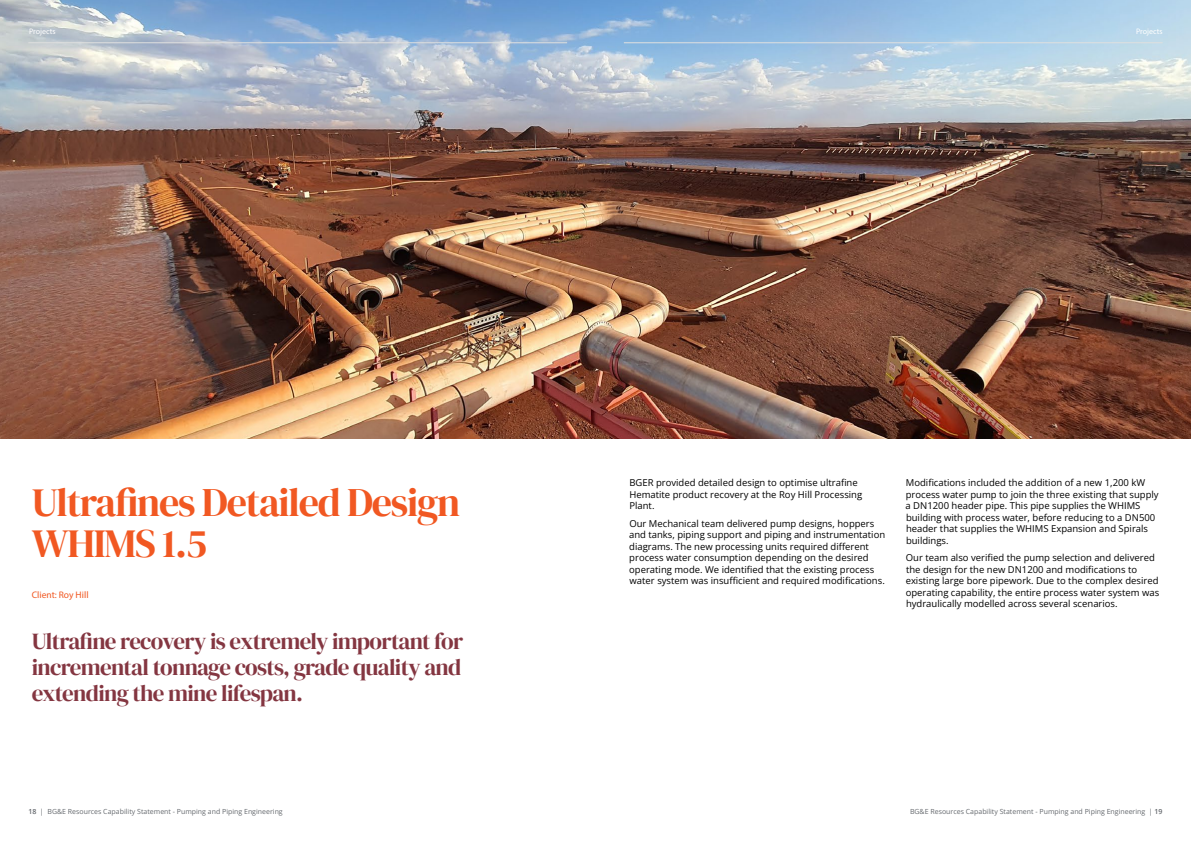
<style>
.page{position:relative;width:1191px;height:842px;background:#fff}
.page>*{position:absolute;margin:0;border:0;box-sizing:border-box;transform-origin:0 0}
.t1{font:40px/41px "DM Serif Display";letter-spacing:-.03em;color:#f15822}
.t2{font:23px/26px "DM Serif Display";letter-spacing:-.03em;color:#843641;text-align:justify}
.t3{font:9.5px/11.5px "Open Sans";color:#000}
.t4{font:9.5px "Myriad Pro";color:#f15822}
.t5{font:8px "Myriad Pro";color:#fff}
.t6{font:7px "Open Sans";color:#65696e}
.s1{font-weight:600}
</style>
<div class="page">
<img style="left:0;top:0;width:1191px;height:438px">
<hr style="left:28px;top:43px;width:539px;height:1px;background:#e0e0df">
<hr style="left:624px;top:43px;width:538px;height:1px;background:#e0e0df">
<p class="t5" style="left:29px;top:27px;width:28px">Projects</p>
<p class="t5" style="left:1136px;top:27px;width:28px">Projects</p>
<h1 class="t1" style="left:32px;top:482px;width:430px">Ultrafines Detailed Design<br>WHIMS 1.5</h1>
<p class="t3" style="left:629px;top:477px;width:234px">BGER provided detailed design to optimise ultrafine<br>Hematite product recovery at the Roy Hill Processing<br>Plant.</p>
<p class="t3" style="left:629px;top:517px;width:258px">Our Mechanical team delivered pump designs, hoppers and tanks, piping support and piping and instrumentation diagrams. The new processing units required different process water consumption depending on the desired operating mode. We identified that the existing process water system was insufficient and required modifications.</p>
<p class="t4" style="left:32px;top:589px;width:58px">Client: Roy Hill</p>
<h2 class="t2" style="left:32px;top:628px;width:433px">Ultrafine recovery is extremely important for incremental tonnage costs, grade quality and extending the mine lifespan.</h2>
<p class="t3" style="left:905px;top:477px;width:255px">Modifications included the addition of a new 1,200 kW process water pump to join the three existing that supply a DN1200 header pipe. This pipe supplies the WHIMS building with process water, before reducing to a DN500 header that supplies the WHIMS Expansion and Spirals buildings.</p>
<p class="t3" style="left:905px;top:552px;width:255px">Our team also verified the pump selection and delivered the design for the new DN1200 and modifications to existing large bore pipework. Due to the complex desired operating capability, the entire process water system was hydraulically modelled across several scenarios.</p>
<p class="t6" style="left:28px;top:806px;width:256px"><span class="s1">18</span> | BG&amp;E Resources Capability Statement - Pumping and Piping Engineering</p>
<p class="t6" style="left:910px;top:806px;width:254px">BG&amp;E Resources Capability Statement - Pumping and Piping Engineering | <span class="s1">19</span></p>
</div>
